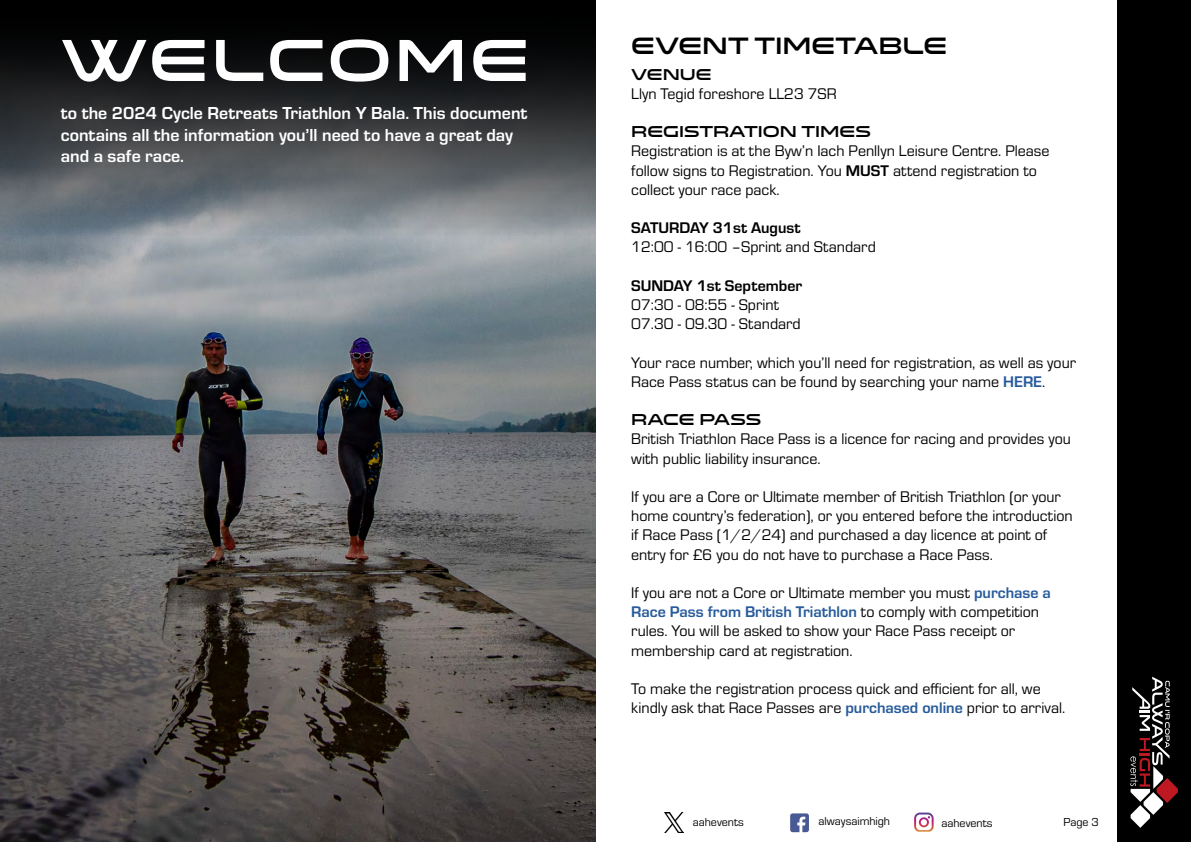
<style>
.page{position:relative;width:1191px;height:842px;background:#fff}
.page>*{position:absolute;margin:0;border:0;box-sizing:border-box;transform-origin:0 0}
.t1{font:60px "Venera 900";letter-spacing:.045em;color:#fff}
.t2{font:24px "Venera 900";color:#000}
.t3{font:700 18px/21.6px "Eurostile";color:#fff}
.t4{font:16px/19.2px "Eurostile";color:#000}
.t5{font:700 16px "Eurostile";color:#000}
.t6{font:16px "Venera 900";color:#000}
.t7{font:12px "Eurostile";color:#000}
.t8{font:12px "Eurostile";color:#010202}
.s1{font-weight:700}
.s2{font-weight:700;color:#275b9b}
</style>
<div class="page">
<div style="left:1117px;top:0;width:74px;height:842px;background:#000"></div>
<svg style="left:1130px;top:677px;width:47px;height:151px"></svg>
<svg style="left:790px;top:813px;width:19px;height:19px"></svg>
<svg style="left:914px;top:812px;width:19px;height:20px"></svg>
<img style="left:664px;top:812px;width:20px;height:21px">
<img style="left:0;top:235px;width:595px;height:607px">
<svg style="left:0;top:0;width:595px;height:235px;background:#373a3d"></svg>
<h1 class="t1" style="left:61px;top:24px;width:470px">WELCOME</h1>
<h2 class="t2" style="left:631px;top:31px;width:317px">EVENT TIMETABLE</h2>
<p class="t6" style="left:631px;top:64px;width:82px">VENUE</p>
<p class="t4" style="left:631px;top:83px;width:207px">Llyn Tegid foreshore LL23 7SR</p>
<p class="t6" style="left:631px;top:122px;width:241px">REGISTRATION TIMES</p>
<p class="t4" style="left:631px;top:141px;width:420px">Registration is at the Byw’n Iach Penllyn Leisure Centre. Please follow signs to Registration. You <span class="s1">MUST</span> attend registration to collect your race pack.</p>
<p class="t5" style="left:631px;top:216px;width:171px">SATURDAY 31st August</p>
<p class="t4" style="left:631px;top:237px;width:246px">12:00 - 16:00 –Sprint and Standard</p>
<p class="t5" style="left:631px;top:274px;width:172px">SUNDAY 1st September</p>
<p class="t4" style="left:631px;top:294px;width:171px">07:30 - 08:55 - Sprint<br>07.30 - 09.30 - Standard</p>
<p class="t4" style="left:631px;top:352px;width:446px">Your race number, which you’ll need for registration, as well as your<br>Race Pass status can be found by searching your name <span class="s2">HERE</span>.</p>
<p class="t6" style="left:631px;top:410px;width:131px">RACE PASS</p>
<p class="t4" style="left:631px;top:429px;width:441px">British Triathlon Race Pass is a licence for racing and provides you with public liability insurance.</p>
<p class="t4" style="left:631px;top:486px;width:443px">If you are a Core or Ultimate member of British Triathlon (or your home country’s federation), or you entered before the introduction if Race Pass (1/2/24) and purchased a day licence at point of entry for £6 you do not have to purchase a Race Pass.</p>
<p class="t4" style="left:631px;top:582px;width:421px">If you are not a Core or Ultimate member you must <span class="s2">purchase a Race Pass from British Triathlon</span> to comply with competition rules. You will be asked to show your Race Pass receipt or membership card at registration.</p>
<p class="t4" style="left:631px;top:678px;width:435px">To make the registration process quick and efficient for all, we kindly ask that Race Passes are <span class="s2">purchased online</span> prior to arrival.</p>
<p class="t3" style="left:61px;top:101px;width:468px">to the 2024 Cycle Retreats Triathlon Y Bala. This document contains all the information you’ll need to have a great day and a safe race.</p>
<p class="t8" style="left:693px;top:814px;width:53px">aahevents</p>
<p class="t7" style="left:818px;top:813px;width:73px">alwaysaimhigh</p>
<p class="t7" style="left:941px;top:814px;width:53px">aahevents</p>
<p class="t7" style="left:1063px;top:813px;width:37px">Page 3</p>
</div>
